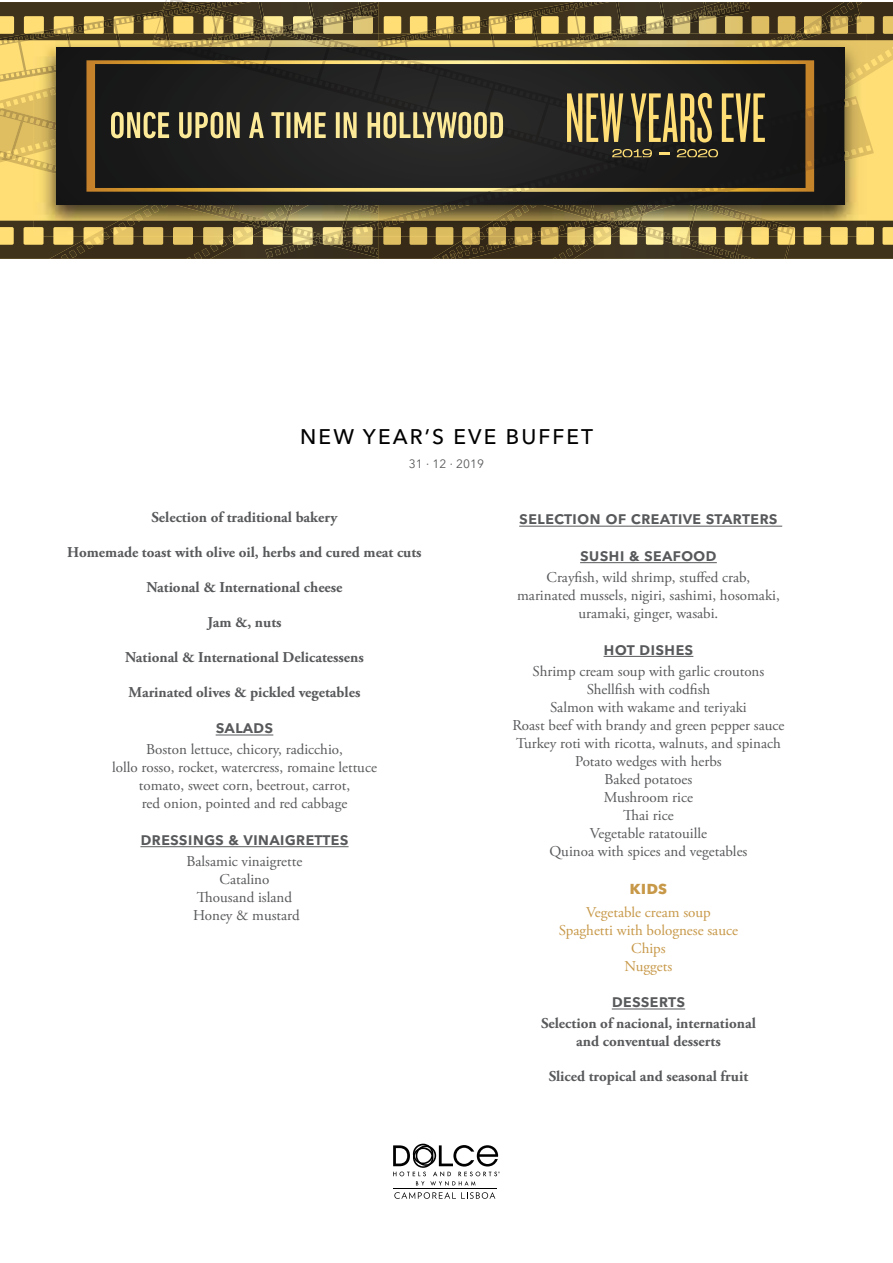
<style>
.page{position:relative;width:893px;height:1263px;background:#fff}
.page>*{position:absolute;margin:0;border:0;box-sizing:border-box;transform-origin:0 0}
.t1{font:500 21px "Avenir Next LT Pro";letter-spacing:.1em;color:#000}
.t2{font:600 18px/36.5px "Avenir Next LT Pro";color:#58595b;text-align:center}
.t3{font:700 18px "Avenir Next LT Pro";color:#c79848}
.t4{font:15px/18px "Adobe Garamond Pro";color:#58595b;text-align:center}
.t5{font:700 15px/18px "Adobe Garamond Pro";color:#58595b;text-align:center}
.t6{font:15px/18px "Adobe Garamond Pro";color:#c79848;text-align:center}
.t7{font:12px "Avenir Next LT Pro";letter-spacing:.01em;color:#58595b}
</style>
<div class="page">
<hr style="left:216px;top:734px;width:57px;height:1px;background:#58595b">
<hr style="left:140px;top:846px;width:209px;height:1px;background:#58595b">
<hr style="left:519px;top:526px;width:263px;height:1px;background:#58595b">
<hr style="left:580px;top:562px;width:137px;height:1px;background:#58595b">
<hr style="left:604px;top:656px;width:89px;height:1px;background:#58595b">
<hr style="left:612px;top:1008px;width:73px;height:1px;background:#58595b">
<svg style="left:393px;top:1144px;width:107px;height:42px"></svg>
<hr style="left:393px;top:1188px;width:104px;height:1px;background:#000">
<svg style="left:394px;top:1192px;width:101px;height:7px"></svg>
<svg style="left:0;top:154px;width:56px;height:51px;background:#fada72"></svg>
<svg style="left:0;top:104px;width:33px;height:57px;background:#dabb5f"></svg>
<div style="left:844px;top:76px;width:49px;height:129px;background:#ffde75"></div>
<img style="left:33px;top:159px;width:23px;height:46px">
<img style="left:33px;top:86px;width:23px;height:68px">
<img style="left:33px;top:116px;width:23px;height:15px">
<img style="left:844px;top:161px;width:23px;height:44px">
<img style="left:844px;top:76px;width:23px;height:14px">
<div style="left:56px;top:47px;width:788px;height:158px;background:#191818"></div>
<svg style="left:86px;top:76px;width:728px;height:116px"></svg>
<svg style="left:867px;top:131px;width:7px;height:24px"></svg>
<svg style="left:0;top:205px;width:893px;height:54px;background:#7d6c3d"></svg>
<img style="left:857px;top:96px;width:10px;height:65px">
<svg style="left:0;top:0;width:893px;height:76px"></svg>
<svg style="left:111px;top:93px;width:746px;height:99px"></svg>
<h1 class="t1" style="left:300px;top:424px;width:294px">NEW YEAR’S EVE BUFFET</h1>
<p class="t7" style="left:409px;top:457px;width:77px">31 · 12 · 2019</p>
<p class="t5" style="left:152px;top:508px;width:187px">Selection of traditional bakery</p>
<p class="t5" style="left:67px;top:543px;width:356px">Homemade toast with olive oil, herbs and cured meat cuts</p>
<p class="t5" style="left:146px;top:578px;width:198px">National &amp; International cheese</p>
<p class="t5" style="left:207px;top:613px;width:76px">Jam &amp;, nuts</p>
<p class="t5" style="left:125px;top:648px;width:240px">National &amp; International Delicatessens</p>
<p class="t5" style="left:129px;top:683px;width:233px">Marinated olives &amp; pickled vegetables</p>
<p class="t2" style="left:216px;top:708px;width:59px">salads</p>
<p class="t4" style="left:112px;top:741px;width:266px">Boston lettuce, chicory, radicchio,<br>lollo rosso, rocket, watercress, romaine lettuce tomato, sweet corn, beetrout, carrot,<br>red onion, pointed and red cabbage</p>
<p class="t2" style="left:140px;top:820px;width:210px">dressings &amp; vinaigrettes</p>
<p class="t4" style="left:187px;top:853px;width:117px">Balsamic vinaigrette<br>Catalino<br>Thousand island<br>Honey &amp; mustard</p>
<p class="t2" style="left:519px;top:500px;width:260px">selection of creative starters sushi &amp; seafood</p>
<p class="t4" style="left:517px;top:569px;width:264px">Crayfish, wild shrimp, stuffed crab, marinated mussels, nigiri, sashimi, hosomaki, uramaki, ginger, wasabi.</p>
<p class="t2" style="left:604px;top:630px;width:91px">hot dishes</p>
<p class="t4" style="left:512px;top:662px;width:274px">Shrimp cream soup with garlic croutons<br>Shellfish with codfish<br>Salmon with wakame and teriyaki<br>Roast beef with brandy and green pepper sauce<br>Turkey roti with ricotta, walnuts, and spinach<br>Potato wedges with herbs<br>Baked potatoes<br>Mushroom rice<br>Thai rice<br>Vegetable ratatouille<br>Quinoa with spices and vegetables</p>
<p class="t3" style="left:630px;top:877px;width:39px">kids</p>
<p class="t6" style="left:559px;top:903px;width:180px">Vegetable cream soup<br>Spaghetti with bolognese sauce<br>Chips<br>Nuggets</p>
<p class="t2" style="left:612px;top:982px;width:75px">desserts</p>
<p class="t5" style="left:541px;top:1015px;width:216px">Selection of nacional, international and conventual desserts</p>
<p class="t5" style="left:549px;top:1068px;width:201px">Sliced tropical and seasonal fruit</p>
</div>
